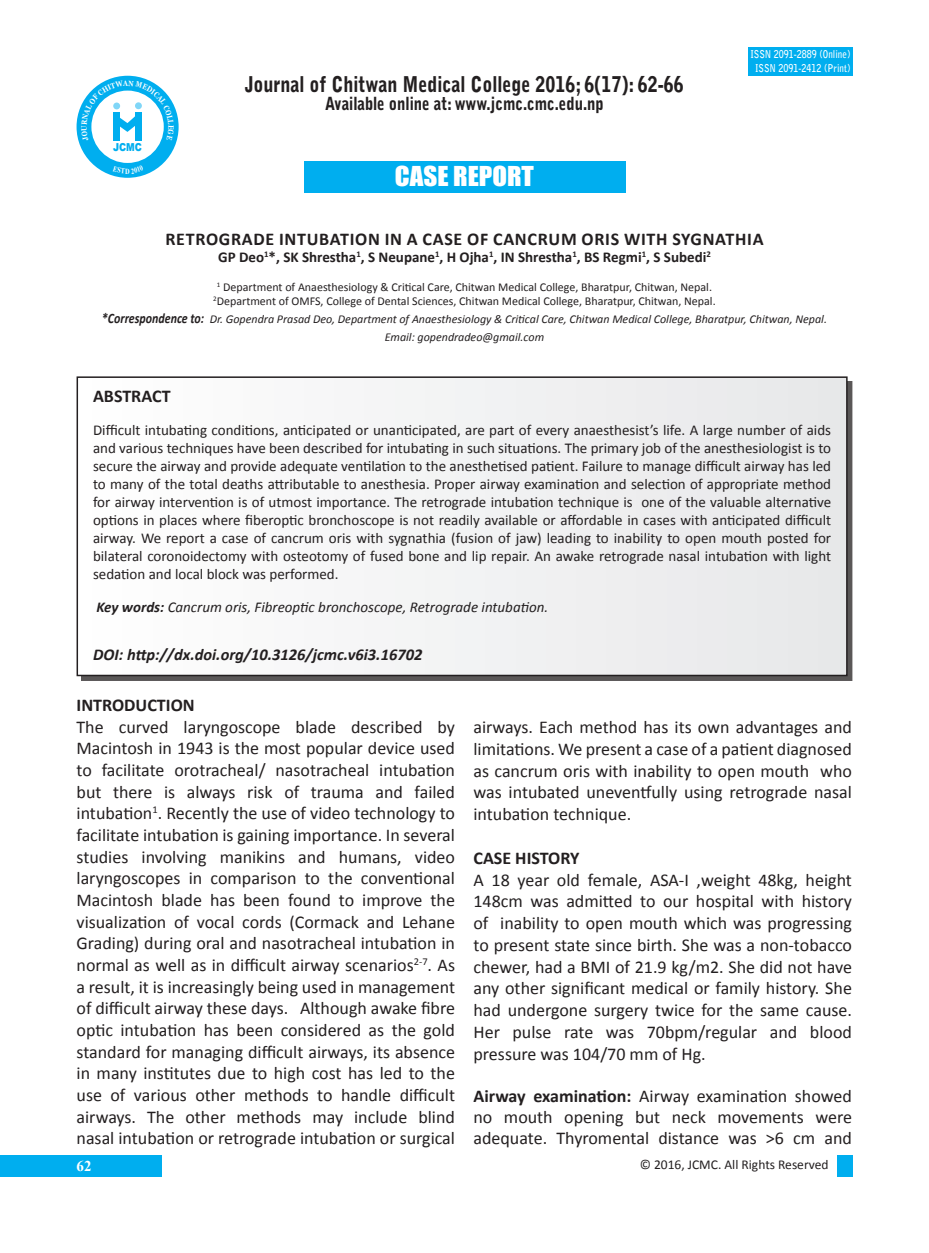
<style>
.page{position:relative;width:929px;height:1253px;background:#fff}
.page>*{position:absolute;margin:0;border:0;box-sizing:border-box;transform-origin:0 0}
.t1{font:25.2px "Impact";color:#fff;scale:1.07 1}
.t2{font:900 21.6px "Bell Gothic Std";color:#231f20;scale:.83 1}
.Default{font:18px/21.6px "Calibri";color:#231f20;text-align:justify}
.Default-2{font:700 18px "Calibri";letter-spacing:.04em;color:#231f20}
.t3{font:900 18px "Bell Gothic Std";color:#231f20;scale:.83 1}
.Default-3{font:700 18px "Calibri";color:#231f20}
.t4{font:italic 700 16.5px "Calibri";color:#231f20}
.t5{font:15px/18px "Calibri";color:#231f20;text-align:justify}
.t6{font:700 15px "Calibri";color:#231f20}
.t7{font:italic 15px "Calibri";color:#231f20}
.t8{font:700 15px "Times New Roman";color:#fff}
.t9{font:13.5px "Calibri";color:#231f20}
.t10{font:12px/13.8px "Calibri";color:#231f20;text-align:center}
.t11{font:italic 12px/18px "Calibri";color:#231f20;text-align:center}
.t12{font:900 10.95px "Arial";color:#00aeef;scale:.83 1}
.t13{font:700 10.8px/13.5px "Bell Gothic Std";color:#fff;text-align:center;scale:.83 1}
.t14{font:700 7.8px "Times New Roman";color:#fff;scale:.83 1}
.s1{font-weight:700;font-size:14.4px}
.s2{font-weight:700}
</style>
<div class="page">
<div style="left:837px;top:1155px;width:15px;height:21px;background:#00aeef"></div>
<div style="left:0;top:1155px;width:162px;height:21px;background:#00aeef"></div>
<div style="left:81px;top:381px;width:771px;height:300px;background:#231f20;opacity:.75"></div>
<div style="left:77px;top:377px;width:770px;height:298px;background:#f2f3f4"></div>
<div style="left:77px;top:376px;width:770px;height:300px;border:2px solid #231f20"></div>
<div style="left:304px;top:161px;width:321px;height:31px;background:#00aeef"></div>
<div style="left:748px;top:47px;width:104px;height:29px;background:#00aeef"></div>
<div style="left:77px;top:76px;width:102px;height:102px;background:#00aeef;border-radius:50%"></div>
<div style="left:91px;top:91px;width:73px;height:72px;background:#fff;border-radius:50%"></div>
<svg style="left:81px;top:80px;width:93px;height:61px"></svg>
<p class="t12" style="left:113px;top:140px;width:36px">JCMC</p>
<p class="t14" style="left:125px;top:165px;width:7px">D</p>
<p class="t2" style="left:245px;top:72px;width:530px">Journal of Chitwan Medical College 2016; 6(17): 62-66</p>
<p class="t3" style="left:325px;top:93px;width:337px">Available online at: www.jcmc.cmc.edu.np</p>
<p class="t1" style="left:395px;top:156px;width:131px">CASE REPORT</p>
<p class="t13" style="left:750px;top:48px;width:122px">ISSN 2091-2889 (Online)<br>ISSN 2091-2412 (Print)</p>
<p class="Default-2" style="left:165px;top:228px;width:600px">RETROGRADE INTUBATION IN A CASE OF CANCRUM ORIS WITH SYGNATHIA</p>
<p class="t6" style="left:218px;top:248px;width:494px">GP Deo<sup>1</sup>*, SK Shrestha<sup>1</sup>, S Neupane<sup>1</sup>, H Ojha<sup>1</sup>, IN Shrestha<sup>1</sup>, BS Regmi<sup>1</sup>, S Subedi<sup>2</sup></p>
<p class="t10" style="left:213px;top:280px;width:504px"><sup>1</sup> Department of Anaesthesiology &amp; Critical Care, Chitwan Medical College, Bharatpur, Chitwan, Nepal.<br><sup>2</sup>Department of OMFS, College of Dental Sciences, Chitwan Medical College, Bharatpur, Chitwan, Nepal.</p>
<p class="t11" style="left:102px;top:310px;width:726px"><span class="s1">*Correspondence to:</span> Dr. Gopendra Prasad Deo, Department of Anaesthesiology &amp; Critical Care, Chitwan Medical College, Bharatpur, Chitwan, Nepal.<br>Email: gopendradeo@gmail.com</p>
<p class="Default-3" style="left:93px;top:385px;width:79px">ABSTRACT</p>
<p class="t5" style="left:93px;top:421px;width:740px">Difficult intubating conditions, anticipated or unanticipated, are part of every anaesthesist’s life. A large number of aids and various techniques have been described for intubating in such situations. The primary job of the anesthesiologist is to secure the airway and provide adequate ventilation to the anesthetised patient. Failure to manage difficult airway has led to many of the total deaths attributable to anesthesia. Proper airway examination and selection of appropriate method for airway intervention is of utmost importance. The retrograde intubation technique is one of the valuable alternative options in places where fiberoptic bronchoscope is not readily available or affordable in cases with anticipated difficult airway. We report a case of cancrum oris with sygnathia (fusion of jaw) leading to inability to open mouth posted for bilateral coronoidectomy with osteotomy of fused bone and lip repair. An awake retrograde nasal intubation with light sedation and local block was performed.</p>
<p class="t7" style="left:96px;top:597px;width:453px"><span class="s2">Key words:</span> Cancrum oris, Fibreoptic bronchoscope, Retrograde intubation.</p>
<p class="t4" style="left:93px;top:644px;width:331px">DOI: http://dx.doi.org/10.3126/jcmc.v6i3.16702</p>
<p class="Default-3" style="left:77px;top:693px;width:120px">INTRODUCTION</p>
<p class="Default" style="left:77px;top:716px;width:380px">The curved laryngoscope blade described by Macintosh in 1943 is the most popular device used to facilitate orotracheal/ nasotracheal intubation but there is always risk of trauma and failed intubation<sup>1</sup>. Recently the use of video technology to facilitate intubation is gaining importance. In several studies involving manikins and humans, video laryngoscopes in comparison to the conventional Macintosh blade has been found to improve the visualization of vocal cords (Cormack and Lehane Grading) during oral and nasotracheal intubation in normal as well as in difficult airway scenarios<sup>2-7</sup>. As a result, it is increasingly being used in management of difficult airway these days. Although awake fibre optic intubation has been considered as the gold standard for managing difficult airways, its absence in many institutes due to high cost has led to the use of various other methods to handle difficult airways. The other methods may include blind nasal intubation or retrograde intubation or surgical</p>
<p class="Default" style="left:473px;top:716px;width:380px">airways. Each method has its own advantages and limitations. We present a case of a patient diagnosed as cancrum oris with inability to open mouth who was intubated uneventfully using retrograde nasal intubation technique.</p>
<p class="Default-3" style="left:473px;top:846px;width:108px">CASE HISTORY</p>
<p class="Default" style="left:473px;top:869px;width:380px">A 18 year old female, ASA-I ,weight 48kg, height 148cm was admitted to our hospital with history of inability to open mouth which was progressing to present state since birth. She was a non-tobacco chewer, had a BMI of 21.9 kg/m2. She did not have any other significant medical or family history. She had undergone surgery twice for the same cause.<br>Her pulse rate was 70bpm/regular and blood pressure was 104/70 mm of Hg.</p>
<p class="Default" style="left:473px;top:1086px;width:380px;line-height:20.9px"><span class="s2">Airway examination:</span> Airway examination showed no mouth opening but neck movements were adequate. Thyromental distance was &gt;6 cm and</p>
<p class="t8" style="left:77px;top:1155px;width:16px">62</p>
<p class="t9" style="left:640px;top:1156px;width:190px">© 2016, JCMC. All Rights Reserved</p>
</div>
